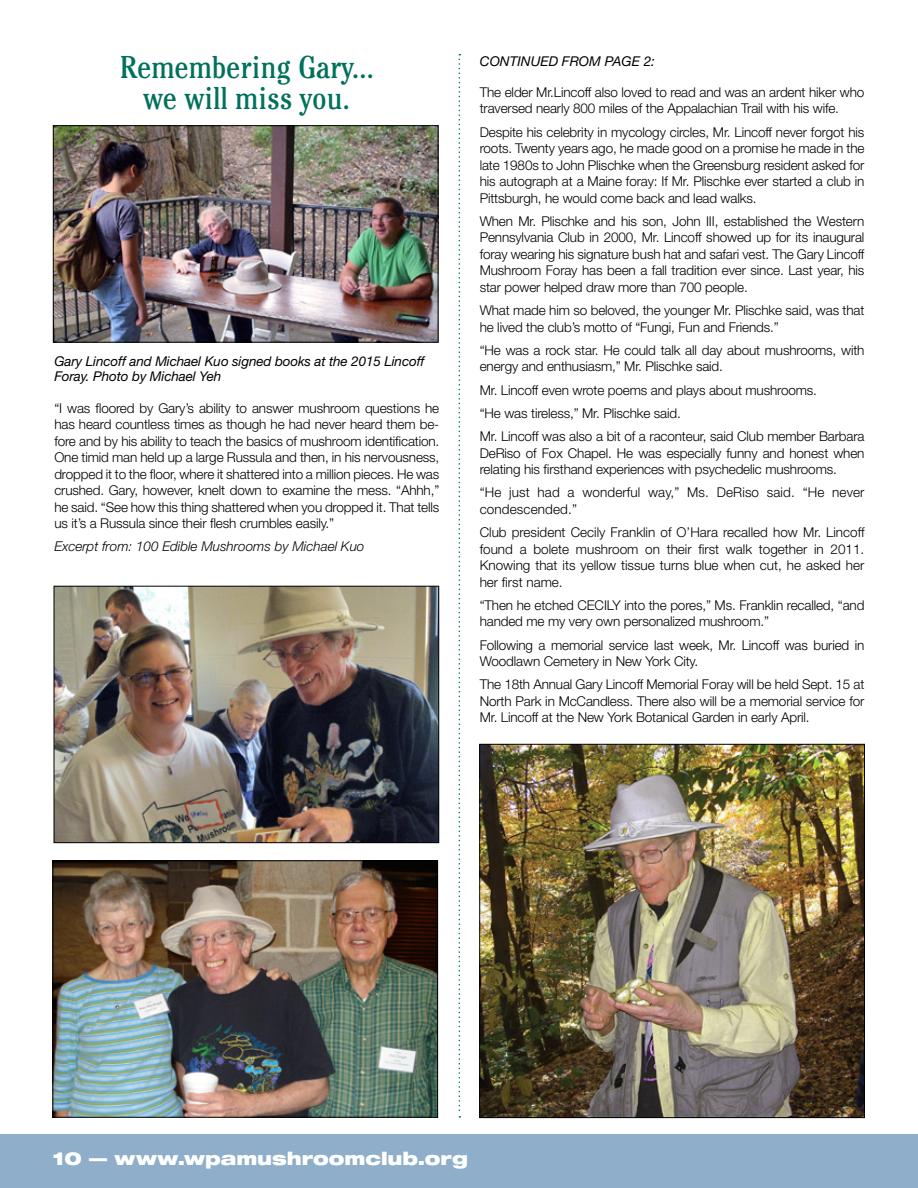
<style>
.page{position:relative;width:918px;height:1188px;background:#fff}
.page>*{position:absolute;margin:0;border:0;box-sizing:border-box;transform-origin:0 0}
.t1{font:condensed 31.5px/31.5px "Cheltenham Std";letter-spacing:.01em;color:#00715c;text-align:center}
.t2{font:900 expanded 18px "Helvetica Neue";color:#fff}
.t3{font:300 13.5px/16.5px "Helvetica Neue";letter-spacing:-.01em;color:#000}
.t4{font:italic 13.5px/15px "Helvetica Neue";letter-spacing:-.01em;color:#000}
.t5{font:300 13.5px/16.5px "Helvetica Neue";letter-spacing:.01em;color:#000}
.t6{font:italic 300 13.5px "Helvetica Neue";color:#000}
</style>
<div class="page">
<div style="left:0;top:1134px;width:918px;height:54px;background:#8eaec9"></div>
<svg style="left:459px;top:54px;width:1px;height:1064px"></svg>
<img style="left:55px;top:127px;width:381px;height:214px">
<div style="left:53px;top:125px;width:385px;height:218px;border:1px solid #000"></div>
<img style="left:54px;top:862px;width:382px;height:254px">
<div style="left:52px;top:860px;width:386px;height:258px;border:1px solid #000"></div>
<img style="left:56px;top:588px;width:381px;height:253px">
<div style="left:54px;top:586px;width:385px;height:257px;border:1px solid #000"></div>
<img style="left:481px;top:746px;width:382px;height:370px">
<div style="left:479px;top:744px;width:386px;height:374px;border:1px solid #000"></div>
<h1 class="t1" style="left:120px;top:51px;width:256px">Remembering Gary... we will miss you.</h1>
<p class="t4" style="left:54px;top:354px;width:372px">Gary Lincoff and Michael Kuo signed books at the 2015 Lincoff<br>Foray. Photo by Michael Yeh</p>
<p class="t3" style="left:54px;top:399px;width:387px;text-align:justify">“I was floored by Gary’s ability to answer mushroom questions he has heard countless times as though he had never heard them be&shy;fore and by his ability to teach the basics of mushroom identification.<br>One timid man held up a large Russula and then, in his nervousness, dropped it to the floor, where it shattered into a million pieces. He was crushed. Gary, however, knelt down to examine the mess. “Ahhh,” he said. “See how this thing shattered when you dropped it. That tells us it’s a Russula since their flesh crumbles easily.”</p>
<p class="t6" style="left:54px;top:539px;width:312px">Excerpt from: 100 Edible Mushrooms by Michael Kuo</p>
<p class="t4" style="left:480px;top:54px;width:176px">CONTINUED FROM PAGE 2:</p>
<p class="t3" style="left:480px;top:84px;width:386px">The elder Mr.Lincoff also loved to read and was an ardent hiker who traversed nearly 800 miles of the Appalachian Trail with his wife.</p>
<p class="t3" style="left:480px;top:123px;width:386px;text-align:justify">Despite his celebrity in mycology circles, Mr. Lincoff never forgot his roots. Twenty years ago, he made good on a promise he made in the late 1980s to John Plischke when the Greensburg resident asked for his autograph at a Maine foray: If Mr. Plischke ever started a club in Pittsburgh, he would come back and lead walks.</p>
<p class="t3" style="left:480px;top:213px;width:386px;text-align:justify">When Mr. Plischke and his son, John III, established the Western Pennsylvania Club in 2000, Mr. Lincoff showed up for its inaugural foray wearing his signature bush hat and safari vest. The Gary Lincoff Mushroom Foray has been a fall tradition ever since. Last year, his star power helped draw more than 700 people.</p>
<p class="t3" style="left:480px;top:302px;width:386px">What made him so beloved, the younger Mr. Plischke said, was that he lived the club’s motto of “Fungi, Fun and Friends.”</p>
<p class="t3" style="left:480px;top:342px;width:386px">“He was a rock star. He could talk all day about mushrooms, with energy and enthusiasm,” Mr. Plischke said.</p>
<p class="t3" style="left:480px;top:378px;width:386px;line-height:23.2px">Mr. Lincoff even wrote poems and plays about mushrooms.<br>“He was tireless,” Mr. Plischke said.<br>Mr. Lincoff was also a bit of a raconteur, said Club member Barbara</p>
<p class="t3" style="left:480px;top:444px;width:386px">DeRiso of Fox Chapel. He was especially funny and honest when relating his firsthand experiences with psychedelic mushrooms.</p>
<p class="t5" style="left:480px;top:484px;width:386px">“He just had a wonderful way,” Ms. DeRiso said. “He never condescended.”</p>
<p class="t3" style="left:480px;top:524px;width:386px;text-align:justify">Club president Cecily Franklin of O’Hara recalled how Mr. Lincoff found a bolete mushroom on their first walk together in 2011.<br>Knowing that its yellow tissue turns blue when cut, he asked her her first name.</p>
<p class="t3" style="left:480px;top:596px;width:386px">“Then he etched CECILY into the pores,” Ms. Franklin recalled, “and handed me my very own personalized mushroom.”</p>
<p class="t3" style="left:480px;top:636px;width:386px">Following a memorial service last week, Mr. Lincoff was buried in<br>Woodlawn Cemetery in New York City.</p>
<p class="t3" style="left:480px;top:676px;width:386px;text-align:justify">The 18th Annual Gary Lincoff Memorial Foray will be held Sept. 15 at North Park in McCandless. There also will be a memorial service for Mr. Lincoff at the New York Botanical Garden in early April.</p>
<h2 class="t2" style="left:52px;top:1147px;width:417px">10 — www.wpamushroomclub.org</h2>
</div>
